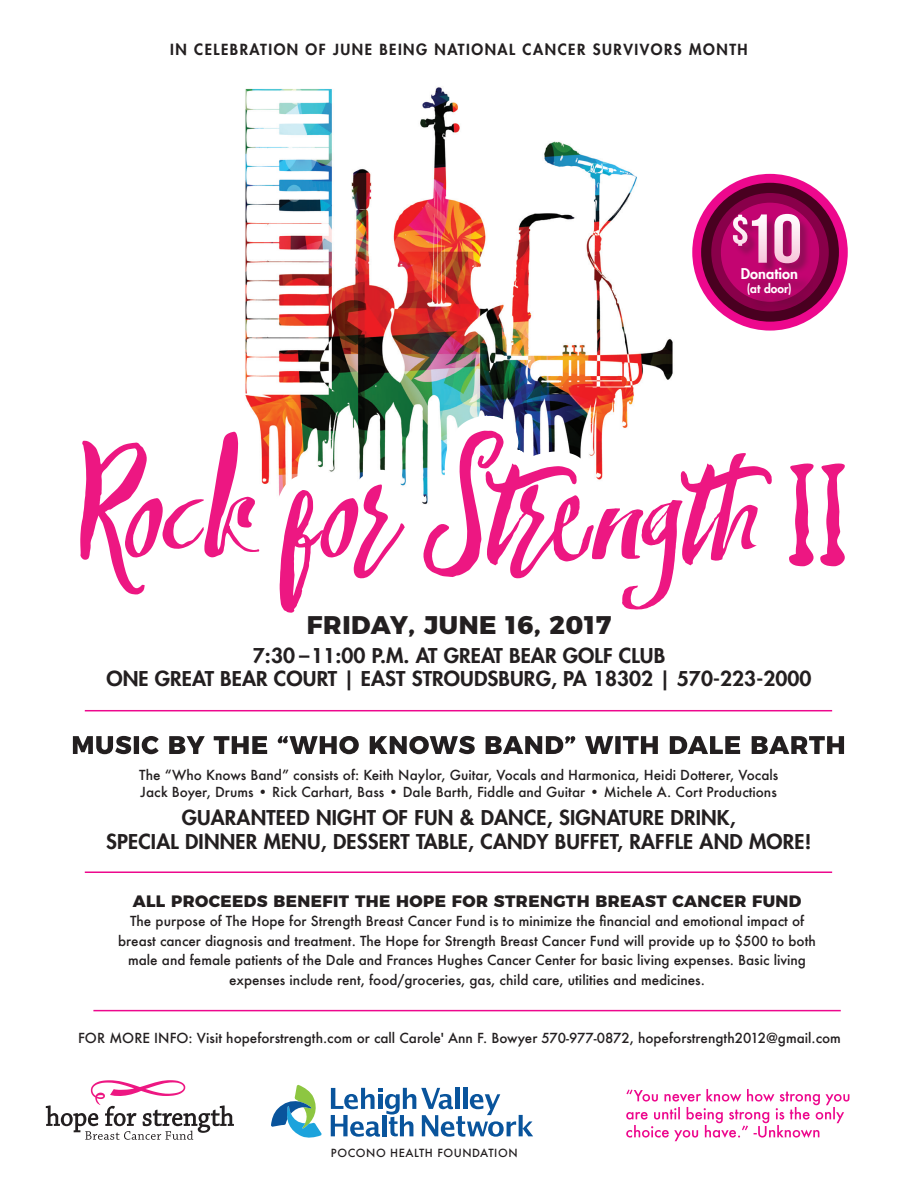
<style>
.page{position:relative;width:918px;height:1188px;background:#fff}
.page>*{position:absolute;margin:0;border:0;box-sizing:border-box;transform-origin:0 0}
.t1{font:166.35px "swirlesquev.2";letter-spacing:-.005em;color:#ed1782;scale:1.1 1}
.t2{font:69px "Bebas Neue";color:#fff;scale:1.11 1}
.t3{font:800 25.5px "Montserrat";letter-spacing:.025em;color:#231f20}
.t4{font:800 19.95px "Futura";letter-spacing:.01em;color:#231f20}
.t5{font:800 19.95px "Futura";letter-spacing:.01em;color:#231f20;scale:1.04 1}
.t6{font:800 16.5px "Montserrat";letter-spacing:.025em;color:#231f20}
.t7{font:800 15px "Futura";letter-spacing:.1em;color:#231f20}
.t8{font:800 14.55px "Futura";letter-spacing:.005em;color:#fff}
.t9{font:500 13.5px/19.5px "Futura";color:#231f20;text-align:center}
.t10{font:800 12px "Futura";letter-spacing:.005em;color:#fff}
.t11{font:500 10.95px "Futura";letter-spacing:.05em;color:#231f20}
.s1{font-family:"WATERFALL";font-size:104.1px}
</style>
<div class="page">
<svg style="left:271px;top:1085px;width:51px;height:53px"></svg>
<svg style="left:331px;top:1088px;width:202px;height:49px"></svg>
<img style="left:245px;top:87px;width:462px;height:306px">
<svg style="left:626px;top:1089px;width:223px;height:52px"></svg>
<div style="left:692px;top:174px;width:156px;height:157px;background:#ed088d;border-radius:50%"></div>
<div style="left:701px;top:183px;width:138px;height:139px;background:#490020;border-radius:50%"></div>
<svg style="left:711px;top:193px;width:118px;height:118px;background:#880049"></svg>
<div style="left:721px;top:203px;width:98px;height:99px;background:#c30471;border-radius:50%"></div>
<div style="left:735px;top:216px;width:76px;height:59px;background:#231f20;opacity:.3"></div>
<div style="left:743px;top:271px;width:71px;height:41px;background:#231f20;opacity:.3"></div>
<svg style="left:245px;top:393px;width:389px;height:112px"></svg>
<svg style="left:73px;top:736px;width:771px;height:18px"></svg>
<hr style="left:85px;top:710px;width:747px;height:1px;background:#ed088d">
<hr style="left:85px;top:872px;width:747px;height:1px;background:#ed088d">
<hr style="left:93px;top:1010px;width:748px;height:1px;background:#ed088d">
<svg style="left:46px;top:1080px;width:188px;height:60px"></svg>
<p class="t7" style="left:170px;top:40px;width:579px">IN CELEBRATION OF JUNE BEING NATIONAL CANCER SURVIVORS MONTH</p>
<p class="t2" style="left:731px;top:201px;width:65px"><sup>$</sup>10</p>
<p class="t8" style="left:741px;top:265px;width:59px">Donation</p>
<p class="t10" style="left:747px;top:281px;width:46px">(at door)</p>
<p class="t1" style="left:79px;top:406px;width:707px">Rock for Strength <span class="s1">II</span></p>
<p class="t3" style="left:307px;top:604px;width:306px">FRIDAY, JUNE 16, 2017</p>
<p class="t5" style="left:253px;top:643px;width:398px">7:30 –11:00 P.M. AT GREAT BEAR GOLF CLUB</p>
<p class="t5" style="left:106px;top:666px;width:680px">ONE GREAT BEAR COURT | EAST STROUDSBURG, PA 18302 | 570-223-2000</p>
<p class="t9" style="left:139px;top:766px;width:641px">The “Who Knows Band” consists of: Keith Naylor, Guitar, Vocals and Harmonica, Heidi Dotterer, Vocals</p>
<p class="t9" style="left:141px;top:782px;width:638px">Jack Boyer, Drums • Rick Carhart, Bass • Dale Barth, Fiddle and Guitar • Michele A. Cort Productions</p>
<p class="t4" style="left:182px;top:805px;width:556px">GUARANTEED NIGHT OF FUN &amp; DANCE, SIGNATURE DRINK,</p>
<p class="t4" style="left:106px;top:829px;width:707px">SPECIAL DINNER MENU, DESSERT TABLE, CANDY BUFFET, RAFFLE AND MORE!</p>
<p class="t6" style="left:133px;top:887px;width:670px">ALL PROCEEDS BENEFIT THE HOPE FOR STRENGTH BREAST CANCER FUND</p>
<p class="t9" style="left:118px;top:911px;width:699px">The purpose of The Hope for Strength Breast Cancer Fund is to minimize the financial and emotional impact of breast cancer diagnosis and treatment. The Hope for Strength Breast Cancer Fund will provide up to $500 to both male and female patients of the Dale and Frances Hughes Cancer Center for basic living expenses. Basic living expenses include rent, food/groceries, gas, child care, utilities and medicines.</p>
<p class="t9" style="left:78px;top:1028px;width:764px">FOR MORE INFO: Visit hopeforstrength.com or call Carole' Ann F. Bowyer 570-977-0872, hopeforstrength2012@gmail.com</p>
<p class="t11" style="left:331px;top:1146px;width:188px">POCONO HEALTH FOUNDATION</p>
</div>
